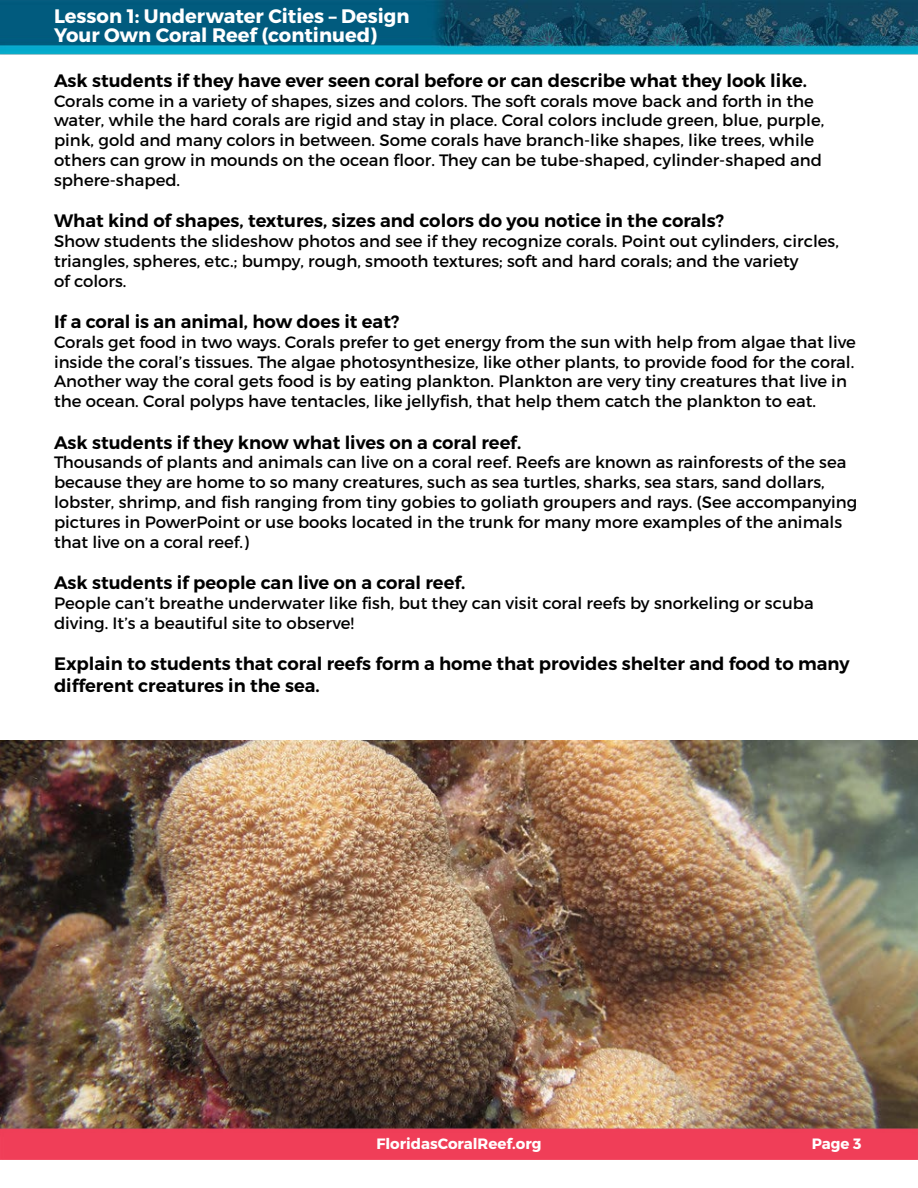
<style>
.page{position:relative;width:918px;height:1188px;background:#fff}
.page>*{position:absolute;margin:0;border:0;box-sizing:border-box;transform-origin:0 0}
.t1{font:700 19.5px/19.5px "Montserrat";color:#fff}
.t2{font:600 18px/21.6px "Montserrat";color:#000}
.t3{font:16.5px/19.8px "Montserrat";color:#000}
.t4{font:700 15px "Montserrat";color:#fff}
</style>
<div class="page">
<img style="left:0;top:0;width:918px;height:1159px">
<p class="t1" style="left:54px;top:6px;width:357px">Lesson 1: Underwater Cities – Design<br>Your Own Coral Reef (continued)</p>
<p class="t1" style="left:53px;top:14px;width:347px">Lesson 1: Coral Biology (continued)</p>
<p class="t2" style="left:54px;top:70px;width:755px">Ask students if they have ever seen coral before or can describe what they look like.</p>
<p class="t3" style="left:54px;top:91px;width:772px">Corals come in a variety of shapes, sizes and colors. The soft corals move back and forth in the water, while the hard corals are rigid and stay in place. Coral colors include green, blue, purple, pink, gold and many colors in between. Some corals have branch-like shapes, like trees, while others can grow in mounds on the ocean floor. They can be tube-shaped, cylinder-shaped and sphere-shaped.</p>
<p class="t2" style="left:54px;top:210px;width:672px">What kind of shapes, textures, sizes and colors do you notice in the corals?</p>
<p class="t3" style="left:54px;top:231px;width:786px">Show students the slideshow photos and see if they recognize corals. Point out cylinders, circles, triangles, spheres, etc.; bumpy, rough, smooth textures; soft and hard corals; and the variety</p>
<p class="t3" style="left:54px;top:271px;width:74px">of colors.</p>
<p class="t2" style="left:54px;top:311px;width:347px">If a coral is an animal, how does it eat?</p>
<p class="t3" style="left:54px;top:332px;width:803px">Corals get food in two ways. Corals prefer to get energy from the sun with help from algae that live inside the coral’s tissues. The algae photosynthesize, like other plants, to provide food for the coral.<br>Another way the coral gets food is by eating plankton. Plankton are very tiny creatures that live in the ocean. Coral polyps have tentacles, like jellyfish, that help them catch the plankton to eat.</p>
<p class="t2" style="left:54px;top:432px;width:469px">Ask students if they know what lives on a coral reef.</p>
<p class="t3" style="left:54px;top:453px;width:805px">Thousands of plants and animals can live on a coral reef. Reefs are known as rainforests of the sea because they are home to so many creatures, such as sea turtles, sharks, sea stars, sand dollars, lobster, shrimp, and fish ranging from tiny gobies to goliath groupers and rays. (See accompanying pictures in PowerPoint or use books located in the trunk for many more examples of the animals that live on a coral reef.)</p>
<p class="t2" style="left:54px;top:572px;width:413px">Ask students if people can live on a coral reef.</p>
<p class="t3" style="left:54px;top:593px;width:761px">People can’t breathe underwater like fish, but they can visit coral reefs by snorkeling or scuba diving. It’s a beautiful site to observe!</p>
<p class="t2" style="left:54px;top:653px;width:797px">Explain to students that coral reefs form a home that provides shelter and food to many different creatures in the sea.</p>
<p class="t4" style="left:376px;top:1134px;width:167px">FloridasCoralReef.org</p>
<p class="t4" style="left:812px;top:1134px;width:51px">Page 3</p>
</div>
